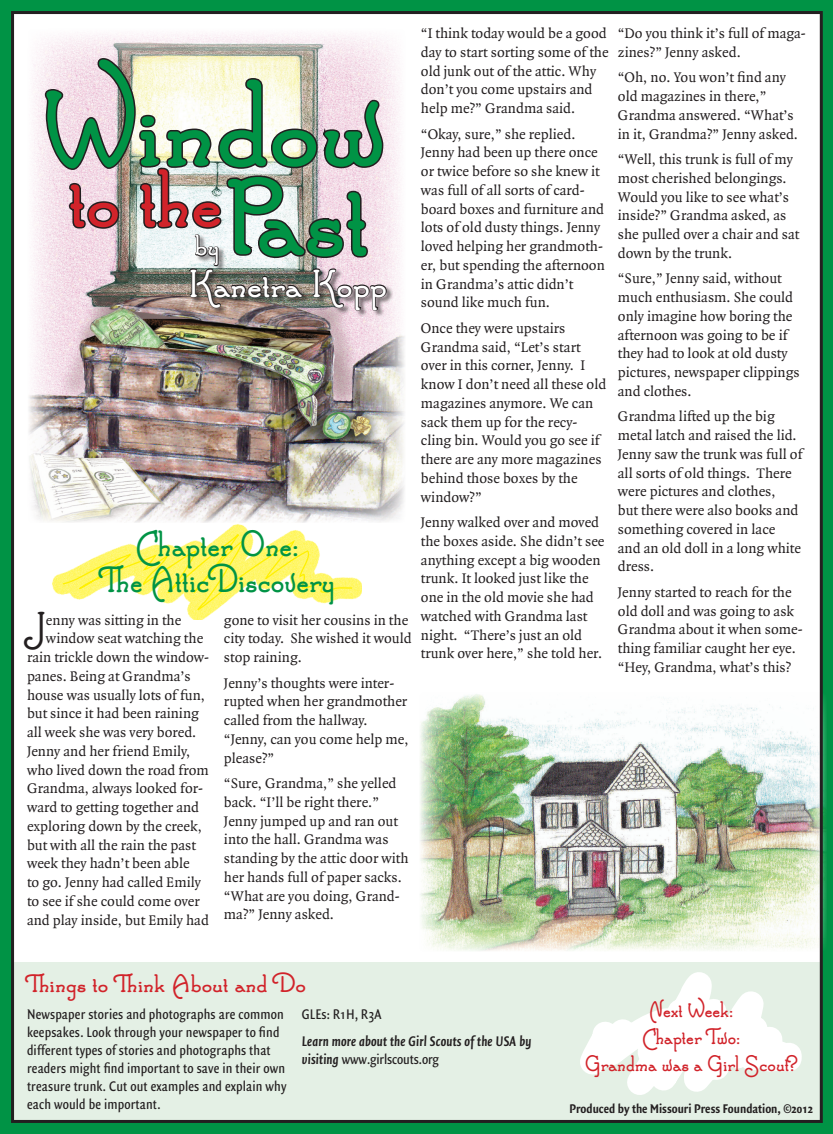
<style>
.page{position:relative;width:833px;height:1134px;background:#fff}
.page>*{position:absolute;margin:0;border:0;box-sizing:border-box;transform-origin:0 0}
.t1{font:700 130.5px "Santa's Sleigh Full";color:#009345;scale:.9 1}
.t2{font:700 130.5px "Santa's Sleigh Full";color:#009345;scale:1.13 1}
.t3{font:700 87px "Santa's Sleigh Full";color:#d1232a}
.t4{font:700 41.4px "Santa's Sleigh Full";color:#fff}
.t5{font:700 41.4px "Santa's Sleigh Full";color:#231f20}
.t6{font:700 39px/36px "Santa's Sleigh Full";color:#009345;text-align:center;scale:.9 1}
.t7{font:700 31.05px "Santa's Sleigh Full";color:#fff}
.t8{font:700 27px "Santa's Sleigh Full";color:#d1232a}
.t9{font:700 24px/27px "Santa's Sleigh Full";color:#d1232a;text-align:center;scale:.9 1}
.t10{font:15px/18.8px "Quadraat";color:#231f20}
.t11{font:15px/18px "Quadraat Sans Con";letter-spacing:.01em;color:#231f20}
.t12{font:italic 700 15px/18px "Quadraat Sans Con";letter-spacing:.01em;color:#231f20}
.t13{font:700 13.5px "Quadraat Sans Con";color:#231f20}
.s1{font-weight:400;font-style:normal}
</style>
<div class="page">
<div style="left:0;top:0;width:832px;height:1134px;border:12px solid #009345"></div>
<div style="left:52px;top:524px;width:310px;height:96px;background:#fff101;opacity:.75"></div>
<svg style="left:61px;top:524px;width:292px;height:96px"></svg>
<img style="left:29px;top:32px;width:376px;height:491px">
<div style="left:188px;top:234px;width:205px;height:84px;background:#231f20;opacity:.6"></div>
<img style="left:43px;top:56px;width:345px;height:255px">
<svg style="left:0;top:634px;width:832px;height:500px"></svg>
<h1 class="t1" style="left:43px;top:47px;width:382px">Window</h1>
<h2 class="t3" style="left:69px;top:147px;width:155px">to the</h2>
<h3 class="t7" style="left:195px;top:227px;width:26px">by</h3>
<h3 class="t4" style="left:188px;top:259px;width:200px">Kanetra Kopp</h3>
<h1 class="t2" style="left:225px;top:136px;width:129px">past</h1>
<h3 class="t6" style="left:100px;top:527px;width:262px">C hapter One:<br>The AtticDiscovery</h3>
<h3 class="t5" style="left:27px;top:601px;width:20px">J</h3>
<p class="t10" style="left:46px;top:611px;width:137px">enny was sitting in the</p>
<p class="t10" style="left:46px;top:630px;width:159px">window seat watching the</p>
<p class="t10" style="left:27px;top:649px;width:184px">rain trickle down the window-</p>
<p class="t10" style="left:27px;top:667px;width:165px">panes. Being at Grandma’s</p>
<p class="t10" style="left:27px;top:686px;width:180px">house was usually lots of fun,</p>
<p class="t10" style="left:27px;top:705px;width:173px">but since it had been raining</p>
<p class="t10" style="left:27px;top:724px;width:171px">all week she was very bored.</p>
<p class="t10" style="left:27px;top:742px;width:165px">Jenny and her friend Emily,</p>
<p class="t10" style="left:27px;top:761px;width:183px">who lived down the road from</p>
<p class="t10" style="left:27px;top:780px;width:177px">Grandma, always looked for-</p>
<p class="t10" style="left:27px;top:799px;width:174px">ward to getting together and</p>
<p class="t10" style="left:27px;top:817px;width:176px">exploring down by the creek,</p>
<p class="t10" style="left:27px;top:836px;width:170px">but with all the rain the past</p>
<p class="t10" style="left:27px;top:855px;width:164px">week they hadn’t been able</p>
<p class="t10" style="left:27px;top:874px;width:175px">to go. Jenny had called Emily</p>
<p class="t10" style="left:27px;top:892px;width:174px">to see if she could come over</p>
<p class="t10" style="left:27px;top:911px;width:183px">and play inside, but Emily had</p>
<p class="t10" style="left:224px;top:611px;width:189px">gone to visit her cousins in the city today. She wished it would stop raining.</p>
<p class="t10" style="left:224px;top:674px;width:186px">Jenny’s thoughts were inter&shy;rupted when her grandmother called from the hallway. “Jenny, can you come help me, please?”</p>
<p class="t10" style="left:224px;top:775px;width:186px">“Sure, Grandma,” she yelled back. “I’ll be right there.”<br>Jenny jumped up and ran out into the hall. Grandma was standing by the attic door with her hands full of paper sacks. “What are you doing, Grand&shy;ma?” Jenny asked.</p>
<p class="t10" style="left:421px;top:24px;width:189px">“I think today would be a good day to start sorting some of the old junk out of the attic. Why don’t you come upstairs and help me?” Grandma said.</p>
<p class="t10" style="left:421px;top:125px;width:185px">“Okay, sure,” she replied.<br>Jenny had been up there once or twice before so she knew it was full of all sorts of card&shy;board boxes and furniture and lots of old dusty things. Jenny loved helping her grandmoth&shy;er, but spending the afternoon in Grandma’s attic didn’t sound like much fun.</p>
<p class="t10" style="left:421px;top:319px;width:187px">Once they were upstairs<br>Grandma said, “Let’s start over in this corner, Jenny. I know I don’t need all these old magazines anymore. We can sack them up for the recy&shy;cling bin. Would you go see if there are any more magazines behind those boxes by the window?”</p>
<p class="t10" style="left:421px;top:513px;width:185px">Jenny walked over and moved the boxes aside. She didn’t see anything except a big wooden trunk. It looked just like the one in the old movie she had watched with Grandma last night. “There’s just an old trunk over here,” she told her.</p>
<p class="t10" style="left:618px;top:24px;width:189px">“Do you think it’s full of maga&shy;zines?” Jenny asked.</p>
<p class="t10" style="left:618px;top:69px;width:182px">“Oh, no. You won’t find any old magazines in there,”<br>Grandma answered. “What’s in it, Grandma?” Jenny asked.</p>
<p class="t10" style="left:618px;top:150px;width:183px">“Well, this trunk is full of my most cherished belongings.<br>Would you like to see what’s inside?” Grandma asked, as she pulled over a chair and sat down by the trunk.</p>
<p class="t10" style="left:618px;top:270px;width:183px">“Sure,” Jenny said, without much enthusiasm. She could only imagine how boring the afternoon was going to be if they had to look at old dusty pictures, newspaper clippings and clothes.</p>
<p class="t10" style="left:618px;top:408px;width:186px">Grandma lifted up the big metal latch and raised the lid.<br>Jenny saw the trunk was full of all sorts of old things. There were pictures and clothes,<br>but there were also books and something covered in lace<br>and an old doll in a long white dress.</p>
<p class="t10" style="left:618px;top:583px;width:186px">Jenny started to reach for the old doll and was going to ask<br>Grandma about it when some&shy;thing familiar caught her eye. “Hey, Grandma, what’s this?</p>
<h3 class="t8" style="left:26px;top:968px;width:281px">Things to Think About and Do</h3>
<p class="t11" style="left:27px;top:1006px;width:261px">Newspaper stories and photographs are common keepsakes. Look through your newspaper to find different types of stories and photographs that readers might find important to save in their own treasure trunk. Cut out examples and explain why each would be important.</p>
<p class="t11" style="left:302px;top:1006px;width:81px">GLEs: R1H, R3A</p>
<p class="t12" style="left:302px;top:1033px;width:231px">Learn more about the Girl Scouts of the USA by visiting <span class="s1">www.girlscouts.org</span></p>
<h3 class="t9" style="left:585px;top:997px;width:237px">Next Week:<br>C hapter Two:<br>Grandma was a Girl Scout?</h3>
<p class="t13" style="left:569px;top:1101px;width:245px">Produced by the Missouri Press Foundation, ©2012</p>
</div>
